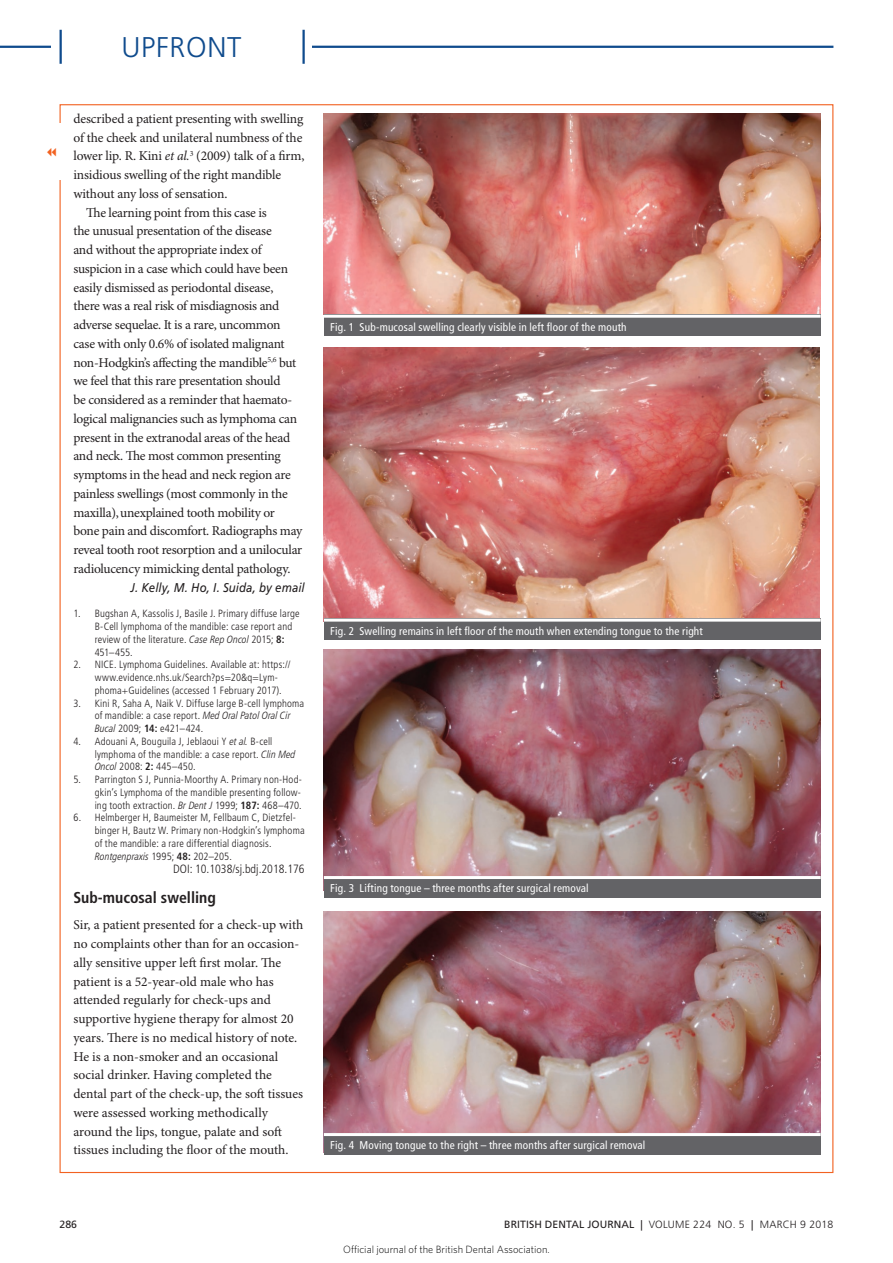
<style>
.page{position:relative;width:893px;height:1263px;background:#fff}
.page>*{position:absolute;margin:0;border:0;box-sizing:border-box;transform-origin:0 0}
.t1{font:300 28.5px "Frutiger LT Std";letter-spacing:.025em;color:#0f4b8d}
.letters___crosshead{font:700 condensed 15.75px "Frutiger LT Std";color:#231f20}
.body_9pt_ragged{font:13.5px/18.8px "Minion Pro";letter-spacing:-.02em;color:#231f20}
.body_9pt_ragged_1st{font:13.5px/18.8px "Minion Pro";letter-spacing:-.005em;color:#231f20}
.letters___authors{font:italic 12.75px "Frutiger LT Std";letter-spacing:.005em;color:#231f20;scale:.9 1}
.DOI{font:300 condensed 12px "Frutiger LT Std";color:#231f20}
.fig_caption_3___upfr{font:condensed 11.25px "Frutiger LT Std";letter-spacing:.015em;color:#fff}
.references{font:300 condensed 10.5px/12.8px "Frutiger LT Std";letter-spacing:.015em;color:#231f20}
.page_footer{font:300 10.5px "Frutiger LT Std";letter-spacing:.02em;color:#231f20}
.t2{font:300 10.5px "Whitney";color:#000}
.page_footer-2{font:10.5px "Frutiger LT Std";color:#231f20}
.s1{font-style:italic}
.s2{font-weight:700}
.s3{font-weight:400}
</style>
<div class="page">
<img style="left:324px;top:348px;width:496px;height:271px">
<div style="left:324px;top:619px;width:497px;height:21px;background:#636366"></div>
<hr style="left:324px;top:619px;width:497px;height:3px;background:#fff">
<img style="left:324px;top:113px;width:497px;height:202px">
<div style="left:324px;top:315px;width:497px;height:21px;background:#636366"></div>
<hr style="left:324px;top:315px;width:497px;height:3px;background:#fff">
<img style="left:324px;top:912px;width:497px;height:221px">
<div style="left:324px;top:1133px;width:497px;height:21px;background:#636366"></div>
<hr style="left:324px;top:1133px;width:497px;height:3px;background:#fff">
<img style="left:324px;top:649px;width:497px;height:227px">
<div style="left:324px;top:876px;width:497px;height:21px;background:#636366"></div>
<hr style="left:324px;top:876px;width:497px;height:3px;background:#fff">
<hr style="left:0;top:46px;width:833px;height:2px;background:#0f4b8d">
<div style="left:51px;top:30px;width:261px;height:34px;background:#fff"></div>
<hr style="left:302px;top:30px;width:3px;height:34px;background:#0f4b8d">
<hr style="left:60px;top:30px;width:2px;height:34px;background:#0f4b8d">
<h1 class="t1" style="left:121px;top:31px;width:121px">UPFRONT</h1>
<p class="body_9pt_ragged" style="left:73px;top:110px;width:233px">described a patient presenting with swelling of the cheek and unilateral numbness of the lower lip. R. Kini <span class="s1">et al.</span><sup>3</sup> (2009) talk of a firm, insidious swelling of the right mandible without any loss of sensation.</p>
<p class="body_9pt_ragged" style="left:73px;top:204px;width:230px;text-indent:13px">The learning point from this case is<br>the unusual presentation of the disease<br>and without the appropriate index of suspicion in a case which could have been easily dismissed as periodontal disease, there was a real risk of misdiagnosis and adverse sequelae. It is a rare, uncommon case with only 0.6% of isolated malignant non-Hodgkin’s affecting the mandible<sup>5,6</sup> but we feel that this rare presentation should<br>be considered as a reminder that haemato&shy;logical malignancies such as lymphoma can present in the extranodal areas of the head and neck. The most common presenting symptoms in the head and neck region are painless swellings (most commonly in the maxilla),unexplained tooth mobility or bone pain and discomfort. Radiographs may reveal tooth root resorption and a unilocular radiolucency mimicking dental pathology.</p>
<p class="letters___authors" style="left:131px;top:580px;width:195px">J. Kelly, M. Ho, I. Suida, by email</p>
<p class="references" style="left:95px;top:607px;width:206px;text-indent:-21px">1. Bugshan A, Kassolis J, Basile J. Primary diffuse large B-Cell lymphoma of the mandible: case report and review of the literature. <span class="s1">Case Rep Oncol</span> 2015; <span class="s2">8:<br></span>451–455.</p>
<p class="references" style="left:95px;top:658px;width:197px;text-indent:-21px">2. NICE. Lymphoma Guidelines. Available at: https:// www.evidence.nhs.uk/Search?ps=20&amp;q=Lym&shy;phoma+Guidelines (accessed 1 February 2017).</p>
<p class="references" style="left:95px;top:697px;width:211px;text-indent:-21px">3. Kini R, Saha A, Naik V. Diffuse large B-cell lymphoma of mandible: a case report. <span class="s1">Med Oral Patol Oral Cir<br>Bucal</span> 2009; <span class="s2">14:</span> e421–424.</p>
<p class="references" style="left:95px;top:735px;width:202px;text-indent:-21px">4. Adouani A, Bouguila J, Jeblaoui Y <span class="s1">et al.</span> B-cell lymphoma of the mandible: a case report<span class="s1">. Clin Med<br>Oncol</span> 2008: <span class="s2">2:</span> 445–450.</p>
<p class="references" style="left:95px;top:773px;width:209px;text-align:justify;text-indent:-21px">5. Parrington S J, Punnia-Moorthy A. Primary non-Hod&shy;gkin’s Lymphoma of the mandible presenting follow&shy;ing tooth extraction. <span class="s1">Br Dent J</span> 1999; <span class="s2">187:</span> 468–470.</p>
<p class="references" style="left:95px;top:811px;width:211px;text-indent:-21px">6. Helmberger H, Baumeister M, Fellbaum C, Dietzfel&shy;binger H, Bautz W. Primary non-Hodgkin’s lymphoma of the mandible: a rare differential diagnosis.<br><span class="s1">Rontgenpraxis</span> 1995; <span class="s2">48:</span> 202–205.</p>
<p class="DOI" style="left:173px;top:862px;width:133px">DOI: 10.1038/sj.bdj.2018.176</p>
<p class="letters___crosshead" style="left:73px;top:888px;width:144px">Sub-mucosal swelling</p>
<p class="body_9pt_ragged_1st" style="left:73px;top:916px;width:231px">Sir, a patient presented for a check-up with no complaints other than for an occasion&shy;ally sensitive upper left first molar. The patient is a 52-year-old male who has attended regularly for check-ups and supportive hygiene therapy for almost 20 years. There is no medical history of note.<br>He is a non-smoker and an occasional social drinker. Having completed the dental part of the check-up, the soft tissues were assessed working methodically around the lips, tongue, palate and soft tissues including the floor of the mouth.</p>
<p class="fig_caption_3___upfr" style="left:330px;top:320px;width:298px">Fig. 1 Sub-mucosal swelling clearly visible in left floor of the mouth</p>
<p class="fig_caption_3___upfr" style="left:330px;top:624px;width:374px">Fig. 2 Swelling remains in left floor of the mouth when extending tongue to the right</p>
<p class="fig_caption_3___upfr" style="left:330px;top:882px;width:260px">Fig. 3 Lifting tongue – three months after surgical removal</p>
<p class="fig_caption_3___upfr" style="left:330px;top:1139px;width:317px">Fig. 4 Moving tongue to the right – three months after surgical removal</p>
<p class="page_footer-2" style="left:60px;top:1218px;width:19px">286</p>
<p class="page_footer" style="left:504px;top:1219px;width:331px"><span class="s3">BRITISH DENTAL JOURNAL |</span> VOLUME 224 NO. 5 <span class="s3">|</span> MARCH 9 2018</p>
<p class="t2" style="left:343px;top:1243px;width:208px">Official journal of the British Dental Association.</p>
</div>
